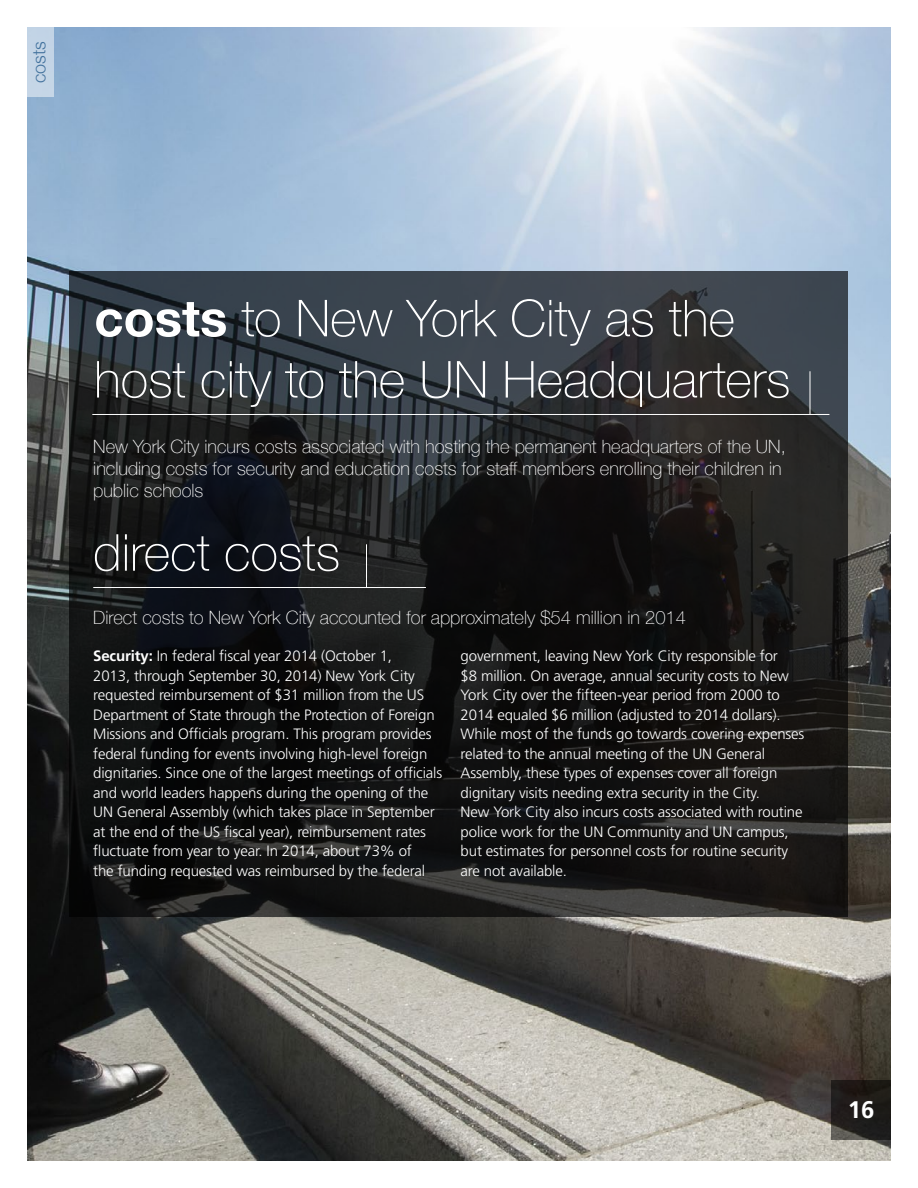
<style>
.page{position:relative;width:918px;height:1188px;background:#fff}
.page>*{position:absolute;margin:0;border:0;box-sizing:border-box;transform-origin:0 0}
.t1{font:100 51px/61.2px "Helvetica Neue";color:#fff}
.t2{font:700 24px "Frutiger";color:#fff}
.t3{font:100 18.3px/22px "Helvetica Neue";color:#fff}
.t4{font:300 18px "Helvetica Neue";color:#003c6f}
.t5{font:300 15px/19.5px "Frutiger";letter-spacing:-.01em;color:#fff}
.s1{font-weight:700}
</style>
<div class="page">
<img style="left:27px;top:27px;width:864px;height:1134px">
<svg style="left:70px;top:271px;width:778px;height:646px;background:#1c1e1f"></svg>
<hr style="left:92px;top:414px;width:737px;height:1px;background:#fff">
<hr style="left:810px;top:371px;width:1px;height:44px;background:#fff">
<hr style="left:93px;top:587px;width:333px;height:1px;background:#fff">
<hr style="left:366px;top:544px;width:1px;height:44px;background:#fff">
<div style="left:26px;top:26px;width:28px;height:71px;background:#c3d4e6"></div>
<svg style="left:831px;top:1080px;width:60px;height:60px;background:#24211e"></svg>
<p class="t4" style="left:25px;top:83px;width:43px;rotate:-90deg">costs</p>
<h1 class="t1" style="left:94px;top:285px;width:698px"><span class="s1">costs</span> to New York City as the host city to the UN Headquarters</h1>
<p class="t3" style="left:93px;top:435px;width:694px">New York City incurs costs associated with hosting the permanent headquarters of the UN, including costs for security and education costs for staff members enrolling their children in public schools</p>
<h1 class="t1" style="left:93px;top:520px;width:248px">direct costs</h1>
<p class="t3" style="left:93px;top:605px;width:594px">Direct costs to New York City accounted for approximately $54 million in 2014</p>
<p class="t5" style="left:93px;top:646px;width:350px"><span class="s1">Security:</span> In federal fiscal year 2014 (October 1,<br>2013, through September 30, 2014) New York City requested reimbursement of $31 million from the US Department of State through the Protection of Foreign Missions and Officials program. This program provides federal funding for events involving high-level foreign dignitaries. Since one of the largest meetings of officials and world leaders happens during the opening of the UN General Assembly (which takes place in September at the end of the US fiscal year), reimbursement rates fluctuate from year to year. In 2014, about 73% of<br>the funding requested was reimbursed by the federal</p>
<p class="t5" style="left:461px;top:646px;width:345px">government, leaving New York City responsible for<br>$8 million. On average, annual security costs to New York City over the fifteen-year period from 2000 to 2014 equaled $6 million (adjusted to 2014 dollars).<br>While most of the funds go towards covering expenses related to the annual meeting of the UN General Assembly, these types of expenses cover all foreign dignitary visits needing extra security in the City.<br>New York City also incurs costs associated with routine police work for the UN Community and UN campus, but estimates for personnel costs for routine security are not available.</p>
<h2 class="t2" style="left:848px;top:1096px;width:28px">16</h2>
</div>
